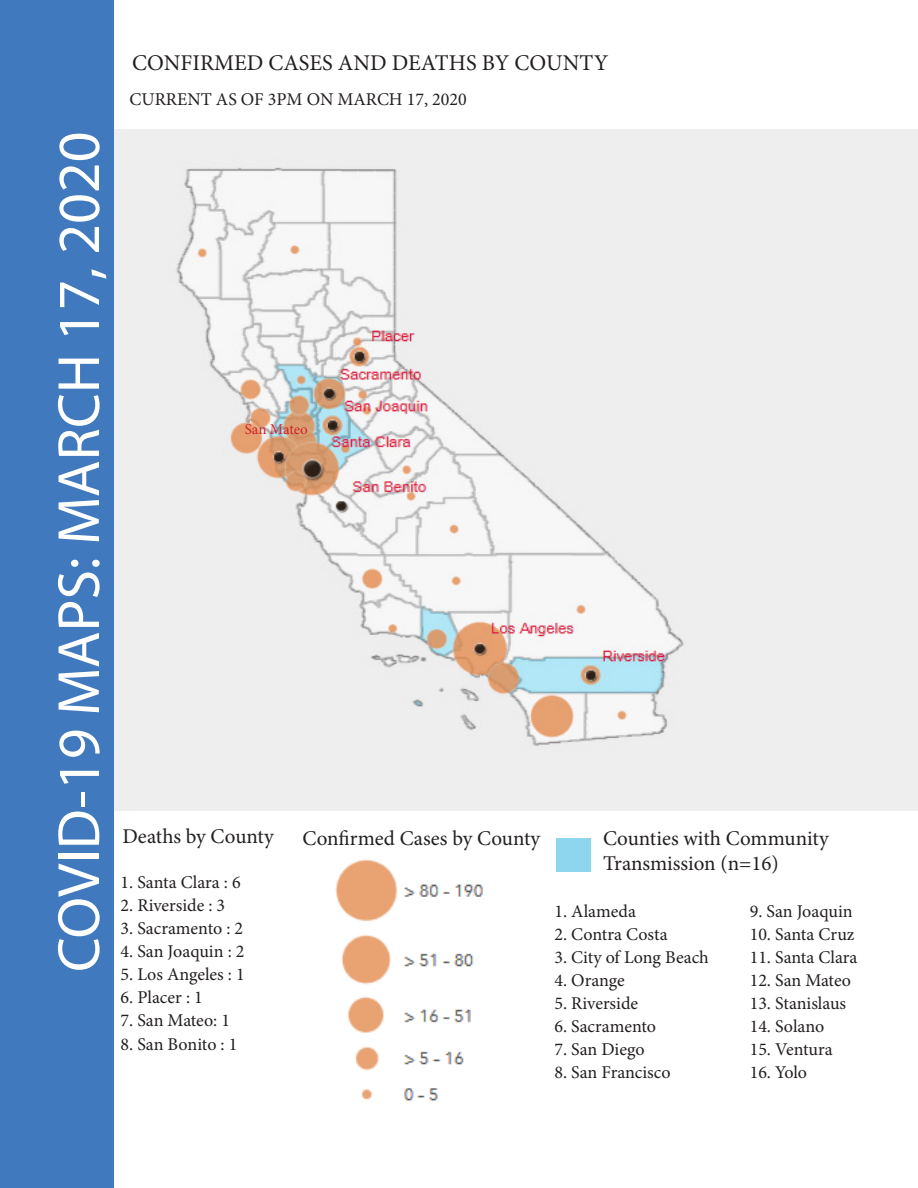
<style>
.page{position:relative;width:918px;height:1188px;background:#fff}
.page>*{position:absolute;margin:0;border:0;box-sizing:border-box;transform-origin:0 0}
.t1{font:60px "Myriad Pro";color:#fff}
.t2{font:22.5px "Minion Pro";color:#231f20}
.t3{font:21px/25.2px "Minion Pro";color:#231f20}
.t4{font:18px "Minion Pro";color:#231f20}
.t5{font:15px "Minion Pro";letter-spacing:-.01em;color:#d1232a}
</style>
<div class="page">
<div style="left:556px;top:839px;width:35px;height:33px;background:#8dd6ee"></div>
<img style="left:113px;top:130px;width:805px;height:680px">
<img style="left:335px;top:859px;width:148px;height:242px">
<div style="left:0;top:0;width:113px;height:1188px;background:#4079bd"></div>
<p class="t1" style="left:42px;top:972px;width:842px;rotate:-90deg">COVID-19 MAPS: MARCH 17, 2020</p>
<p class="t2" style="left:132px;top:48px;width:478px">CONFIRMED CASES AND DEATHS BY COUNTY</p>
<p class="t4" style="left:130px;top:87px;width:339px">CURRENT AS OF 3PM ON MARCH 17, 2020</p>
<p class="t5" style="left:245px;top:419px;width:65px">San Mateo</p>
<p class="t3" style="left:122px;top:824px;width:153px">Deaths by County</p>
<p class="t4" style="left:121px;top:870px;width:122px">1. Santa Clara : 6</p>
<p class="t4" style="left:121px;top:893px;width:106px">2. Riverside : 3</p>
<p class="t4" style="left:121px;top:916px;width:124px">3. Sacramento : 2</p>
<p class="t4" style="left:121px;top:939px;width:125px">4. San Joaquin : 2</p>
<p class="t4" style="left:121px;top:962px;width:126px">5. Los Angeles : 1</p>
<p class="t4" style="left:121px;top:986px;width:84px">6. Placer : 1</p>
<p class="t4" style="left:121px;top:1009px;width:111px">7. San Mateo: 1</p>
<p class="t4" style="left:121px;top:1032px;width:118px">8. San Bonito : 1</p>
<p class="t3" style="left:302px;top:826px;width:239px">Confirmed Cases by County</p>
<p class="t3" style="left:603px;top:826px;width:227px">Counties with Community<br>Transmission (n=16)</p>
<p class="t4" style="left:554px;top:899px;width:83px">1. Alameda</p>
<p class="t4" style="left:554px;top:922px;width:115px">2. Contra Costa</p>
<p class="t4" style="left:554px;top:945px;width:156px">3. City of Long Beach</p>
<p class="t4" style="left:554px;top:968px;width:72px">4. Orange</p>
<p class="t4" style="left:554px;top:991px;width:85px">5. Riverside</p>
<p class="t4" style="left:554px;top:1014px;width:103px">6. Sacramento</p>
<p class="t4" style="left:554px;top:1037px;width:92px">7. San Diego</p>
<p class="t4" style="left:554px;top:1061px;width:118px">8. San Francisco</p>
<p class="t4" style="left:750px;top:899px;width:104px">9. San Joaquin</p>
<p class="t4" style="left:750px;top:922px;width:106px">10. Santa Cruz</p>
<p class="t4" style="left:750px;top:945px;width:109px">11. Santa Clara</p>
<p class="t4" style="left:750px;top:968px;width:103px">12. San Mateo</p>
<p class="t4" style="left:750px;top:991px;width:98px">13. Stanislaus</p>
<p class="t4" style="left:750px;top:1014px;width:76px">14. Solano</p>
<p class="t4" style="left:750px;top:1037px;width:84px">15. Ventura</p>
<p class="t4" style="left:750px;top:1061px;width:59px">16. Yolo</p>
</div>
